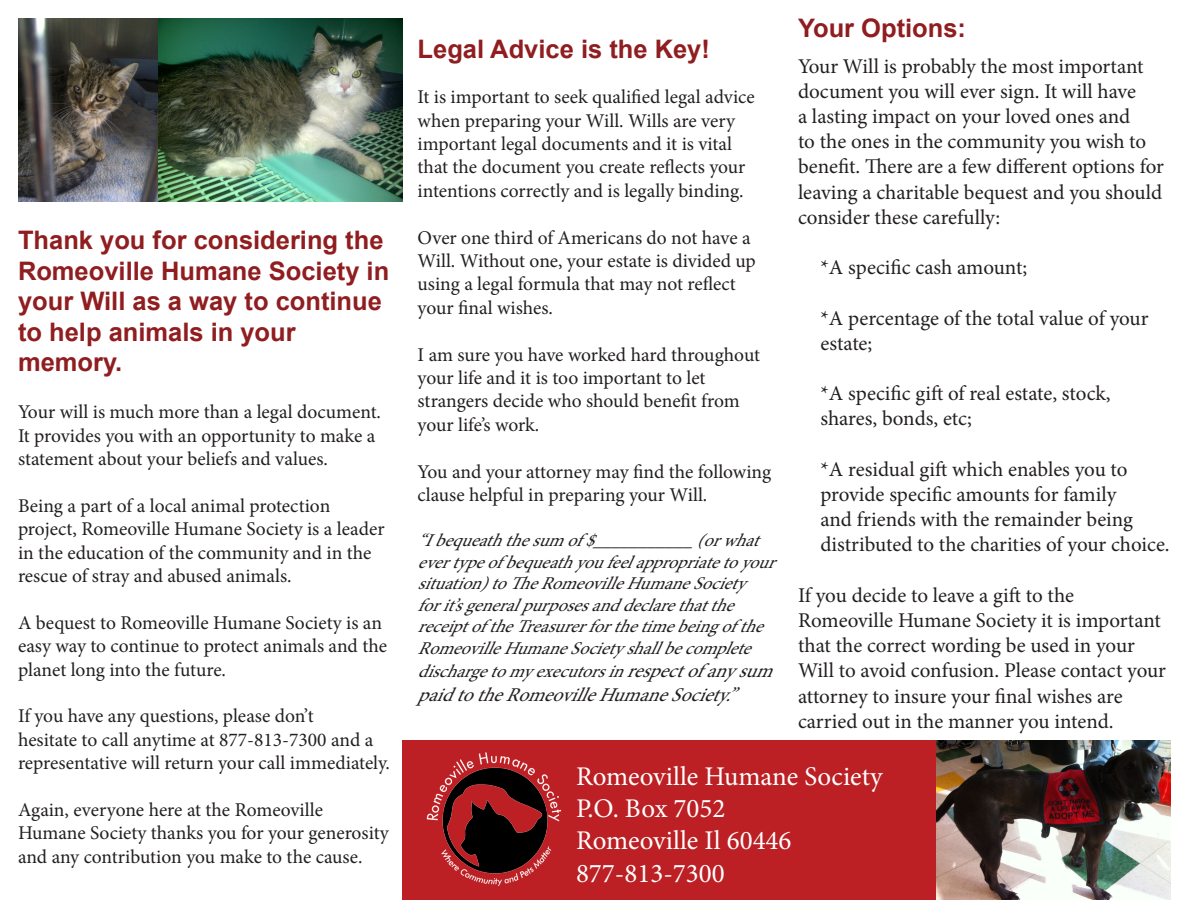
<style>
.page{position:relative;width:1188px;height:918px;background:#fff}
.page>*{position:absolute;margin:0;border:0;box-sizing:border-box;transform-origin:0 0}
.t1{font:27px "Minion Pro";color:#fff}
.t2{font:700 25.5px/30.6px "Arial";color:#901d1f}
.t3{font:21px/25.2px "Minion Pro";letter-spacing:-.005em;color:#231f20}
.t4{font:19.5px/23.4px "Minion Pro";letter-spacing:-.005em;color:#231f20}
.t5{font:italic 19.5px "Minion Pro";color:#231f20}
.t6{font:italic 18px/21.6px "Minion Pro";color:#231f20}
.s1{font-size:19.5px}
</style>
<div class="page">
<div style="left:402px;top:740px;width:768px;height:160px;background:#bc2024"></div>
<img style="left:426px;top:752px;width:136px;height:134px">
<img style="left:18px;top:18px;width:385px;height:183px">
<img style="left:936px;top:740px;width:234px;height:160px">
<p class="t2" style="left:18px;top:225px;width:373px">Thank you for considering the<br>Romeoville Humane Society in your Will as a way to continue to help animals in your memory.</p>
<p class="t4" style="left:18px;top:400px;width:365px">Your will is much more than a legal document.<br>It provides you with an opportunity to make a statement about your beliefs and values.</p>
<p class="t4" style="left:18px;top:494px;width:368px">Being a part of a local animal protection project, Romeoville Humane Society is a leader in the education of the community and in the rescue of stray and abused animals.</p>
<p class="t4" style="left:18px;top:611px;width:371px">A bequest to Romeoville Humane Society is an easy way to continue to protect animals and the planet long into the future.</p>
<p class="t4" style="left:18px;top:705px;width:374px">If you have any questions, please don’t<br>hesitate to call anytime at 877-813-7300 and a representative will return your call immediately.</p>
<p class="t4" style="left:18px;top:798px;width:372px">Again, everyone here at the Romeoville<br>Humane Society thanks you for your generosity and any contribution you make to the cause.</p>
<p class="t2" style="left:798px;top:13px;width:170px">Your Options:</p>
<p class="t3" style="left:798px;top:53px;width:367px">Your Will is probably the most important document you will ever sign. It will have<br>a lasting impact on your loved ones and<br>to the ones in the community you wish to benefit. There are a few different options for leaving a charitable bequest and you should consider these carefully:</p>
<p class="t3" style="left:820px;top:255px;width:208px">*A specific cash amount;</p>
<p class="t3" style="left:820px;top:305px;width:330px">*A percentage of the total value of your estate;</p>
<p class="t3" style="left:820px;top:381px;width:292px">*A specific gift of real estate, stock, shares, bonds, etc;</p>
<p class="t3" style="left:820px;top:457px;width:351px">*A residual gift which enables you to provide specific amounts for family<br>and friends with the remainder being distributed to the charities of your choice.</p>
<p class="t3" style="left:798px;top:583px;width:370px">If you decide to leave a gift to the Romeoville Humane Society it is important that the correct wording be used in your Will to avoid confusion. Please contact your attorney to insure your final wishes are carried out in the manner you intend.</p>
<p class="t1" style="left:576px;top:758px;width:308px">Romeoville Humane Society</p>
<p class="t1" style="left:576px;top:790px;width:151px">P.O. Box 7052</p>
<p class="t1" style="left:576px;top:823px;width:217px">Romeoville Il 60446</p>
<p class="t1" style="left:576px;top:855px;width:150px">877-813-7300</p>
<p class="t2" style="left:418px;top:35px;width:294px">Legal Advice is the Key!</p>
<p class="t4" style="left:418px;top:85px;width:339px">It is important to seek qualified legal advice when preparing your Will. Wills are very important legal documents and it is vital that the document you create reflects your intentions correctly and is legally binding.</p>
<p class="t4" style="left:418px;top:226px;width:340px">Over one third of Americans do not have a Will. Without one, your estate is divided up using a legal formula that may not reflect your final wishes.</p>
<p class="t4" style="left:418px;top:343px;width:344px">I am sure you have worked hard throughout your life and it is too important to let strangers decide who should benefit from your life’s work.</p>
<p class="t4" style="left:418px;top:460px;width:355px">You and your attorney may find the following clause helpful in preparing your Will.</p>
<p class="t6" style="left:418px;top:530px;width:369px">“Ibequeaththesumof$___________(orwhat evertypeofbequeathyoufeelappropriatetoyour situation)toTheRomeovilleHumaneSociety forit’sgeneralpurposesanddeclarethatthe receiptoftheTreasurerforthetimebeingofthe RomeovilleHumaneSocietyshallbecomplete</p>
<p class="t6" style="left:418px;top:661px;width:368px">dischargetomyexecutorsin<span class="s1">respectofanysum</span></p>
<p class="t5" style="left:418px;top:681px;width:331px">paidtotheRomeovilleHumaneSociety.”</p>
</div>
